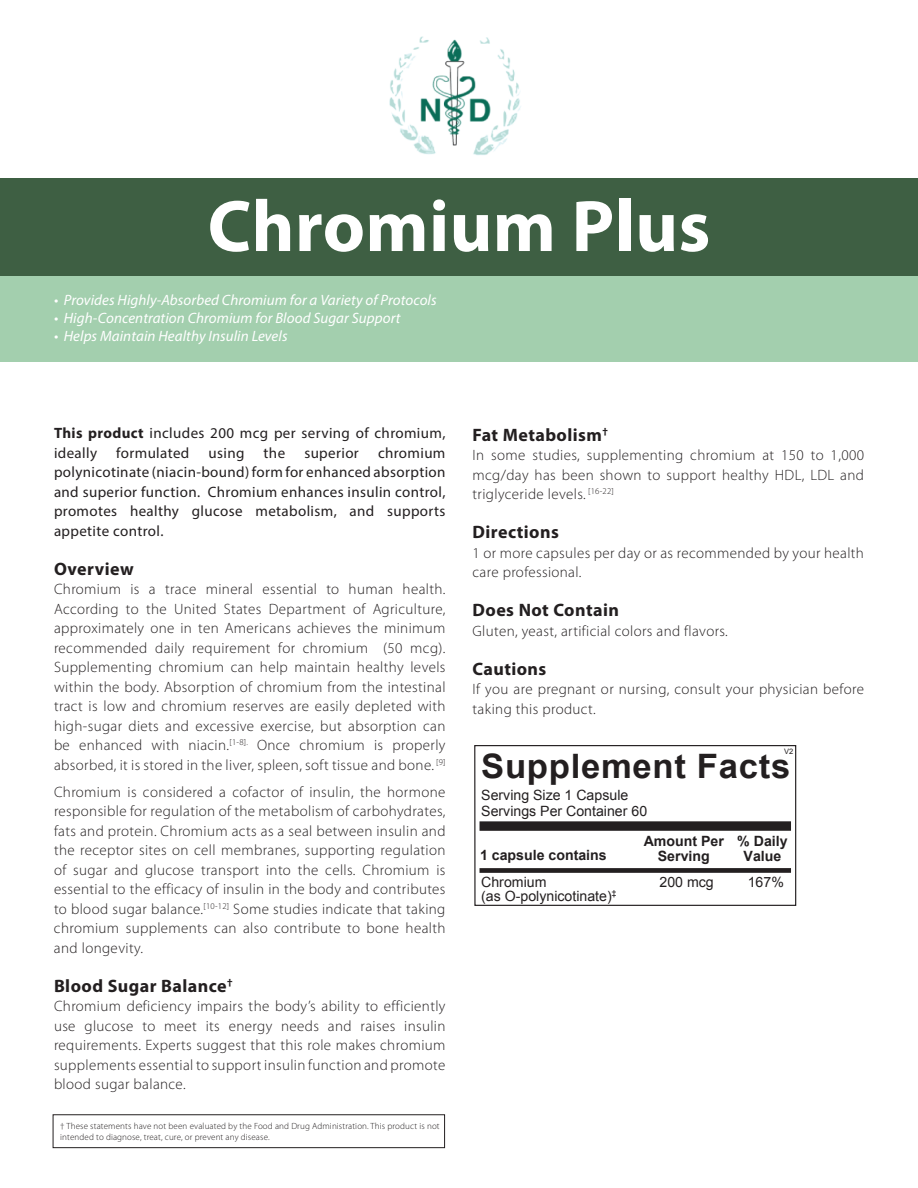
<style>
.page{position:relative;width:918px;height:1188px;background:#fff}
.page>*{position:absolute;margin:0;border:0;box-sizing:border-box;transform-origin:0 0}
.t1{font:700 73.5px "Myriad Pro";letter-spacing:.005em;color:#fff}
.t2{font:700 33.6px "Arial";letter-spacing:.02em;color:#231f20}
.t3{font:700 18px "Myriad Pro";letter-spacing:.025em;color:#231f20}
.t4{font:300 15px/19.5px "Myriad Pro";letter-spacing:.025em;color:#231f20;text-align:justify}
.t5{font:15px/19.5px "Myriad Pro";letter-spacing:.025em;color:#231f20}
.t6{font:italic 15px "Myriad Pro";letter-spacing:.005em;color:#fff}
.t7{font:14.1px/15.3px "Arial";color:#231f20}
.t8{font:700 14.1px/14.1px "Arial";color:#231f20;text-align:center}
.t9{font:300 9px/10.8px "Myriad Pro";letter-spacing:.015em;color:#231f20}
.t10{font:7.5px "Arial";color:#231f20}
.s1{font-weight:700}
</style>
<div class="page">
<img style="left:389px;top:36px;width:132px;height:119px">
<div style="left:0;top:178px;width:918px;height:134px;background:#3e5f43"></div>
<div style="left:0;top:277px;width:918px;height:85px;background:#a3cfae"></div>
<div style="left:53px;top:1114px;width:392px;height:34px;border:1px solid #231f20"></div>
<div style="left:474px;top:745px;width:322px;height:161px;border:1px solid #231f20"></div>
<div style="left:480px;top:821px;width:311px;height:10px;background:#231f20"></div>
<div style="left:480px;top:868px;width:311px;height:5px;background:#231f20"></div>
<h1 class="t1" style="left:208px;top:178px;width:504px">Chromium Plus</h1>
<p class="t6" style="left:54px;top:291px;width:384px">• Provides Highly-Absorbed Chromium for a Variety of Protocols</p>
<p class="t6" style="left:54px;top:309px;width:348px">• High-Concentration Chromium for Blood Sugar Support</p>
<p class="t6" style="left:54px;top:327px;width:235px">• Helps Maintain Healthy Insulin Levels</p>
<p class="t5" style="left:54px;top:423px;width:393px"><span class="s1">This product</span> includes 200 mcg per serving of chromium, ideally</p>
<p class="t5" style="left:116px;top:443px;width:75px">formulated</p>
<p class="t5" style="left:209px;top:443px;width:37px">using</p>
<p class="t5" style="left:264px;top:443px;width:23px">the</p>
<p class="t5" style="left:304px;top:443px;width:56px">superior</p>
<p class="t5" style="left:54px;top:443px;width:393px;text-align:justify;text-indent:324px">chromium polynicotinate (niacin-bound) form for enhanced absorption and superior function. Chromium enhances insulin control, promotes healthy glucose metabolism, and supports appetite control.</p>
<p class="t3" style="left:54px;top:557px;width:81px">Overview</p>
<p class="t4" style="left:54px;top:579px;width:393px">Chromium is a trace mineral essential to human health.<br>According to the United States Department of Agriculture, approximately one in ten Americans achieves the minimum recommended daily requirement for chromium (50 mcg).<br>Supplementing chromium can help maintain healthy levels within the body. Absorption of chromium from the intestinal tract is low and chromium reserves are easily depleted with high-sugar diets and excessive exercise, but absorption can be enhanced with niacin.<sup>[1-8].</sup> Once chromium is properly absorbed, it is stored in the liver, spleen, soft tissue and bone. <sup>[9]</sup></p>
<p class="t4" style="left:54px;top:782px;width:393px">Chromium is considered a cofactor of insulin, the hormone responsible for regulation of the metabolism of carbohydrates, fats and protein. Chromium acts as a seal between insulin and the receptor sites on cell membranes, supporting regulation of sugar and glucose transport into the cells. Chromium is essential to the efficacy of insulin in the body and contributes to blood sugar balance.<sup>[10-12]</sup> Some studies indicate that taking chromium supplements can also contribute to bone health and longevity.</p>
<p class="t3" style="left:54px;top:974px;width:180px">Blood Sugar Balance<sup>†</sup></p>
<p class="t4" style="left:54px;top:996px;width:393px">Chromium deficiency impairs the body’s ability to efficiently use glucose to meet its energy needs and raises insulin requirements. Experts suggest that this role makes chromium supplements essential to support insulin function and promote blood sugar balance.</p>
<p class="t9" style="left:60px;top:1121px;width:381px">† These statements have not been evaluated by the Food and Drug Administration. This product is not intended to diagnose, treat, cure, or prevent any disease.</p>
<p class="t3" style="left:472px;top:423px;width:137px">Fat Metabolism<sup>†</sup></p>
<p class="t4" style="left:472px;top:445px;width:393px">In some studies, supplementing chromium at 150 to 1,000 mcg/day has been shown to support healthy HDL, LDL and triglyceride levels. <sup>[16-22]</sup></p>
<p class="t3" style="left:472px;top:520px;width:88px">Directions</p>
<p class="t4" style="left:472px;top:543px;width:393px">1 or more capsules per day or as recommended by your health care professional.</p>
<p class="t3" style="left:472px;top:598px;width:148px">Does Not Contain</p>
<p class="t4" style="left:472px;top:621px;width:257px">Gluten, yeast, artificial colors and flavors.</p>
<p class="t3" style="left:472px;top:657px;width:75px">Cautions</p>
<p class="t4" style="left:472px;top:679px;width:393px">If you are pregnant or nursing, consult your physician before taking this product.</p>
<p class="t10" style="left:784px;top:747px;width:11px">V2</p>
<h2 class="t2" style="left:481px;top:744px;width:311px">Supplement Facts</h2>
<p class="t7" style="left:481px;top:788px;width:168px">Serving Size 1 Capsule<br>Servings Per Container 60</p>
<p class="t8" style="left:644px;top:835px;width:82px">Amount Per<br>Serving</p>
<p class="t8" style="left:737px;top:835px;width:52px">% Daily</p>
<p class="t8" style="left:480px;top:848px;width:128px">1 capsule contains</p>
<p class="t8" style="left:744px;top:849px;width:39px">Value</p>
<p class="t7" style="left:481px;top:875px;width:137px;line-height:14.1px">Chromium<br>(as O-polynicotinate)<sup>‡</sup></p>
<p class="t7" style="left:660px;top:875px;width:56px">200 mcg</p>
<p class="t7" style="left:748px;top:875px;width:38px">167%</p>
</div>
